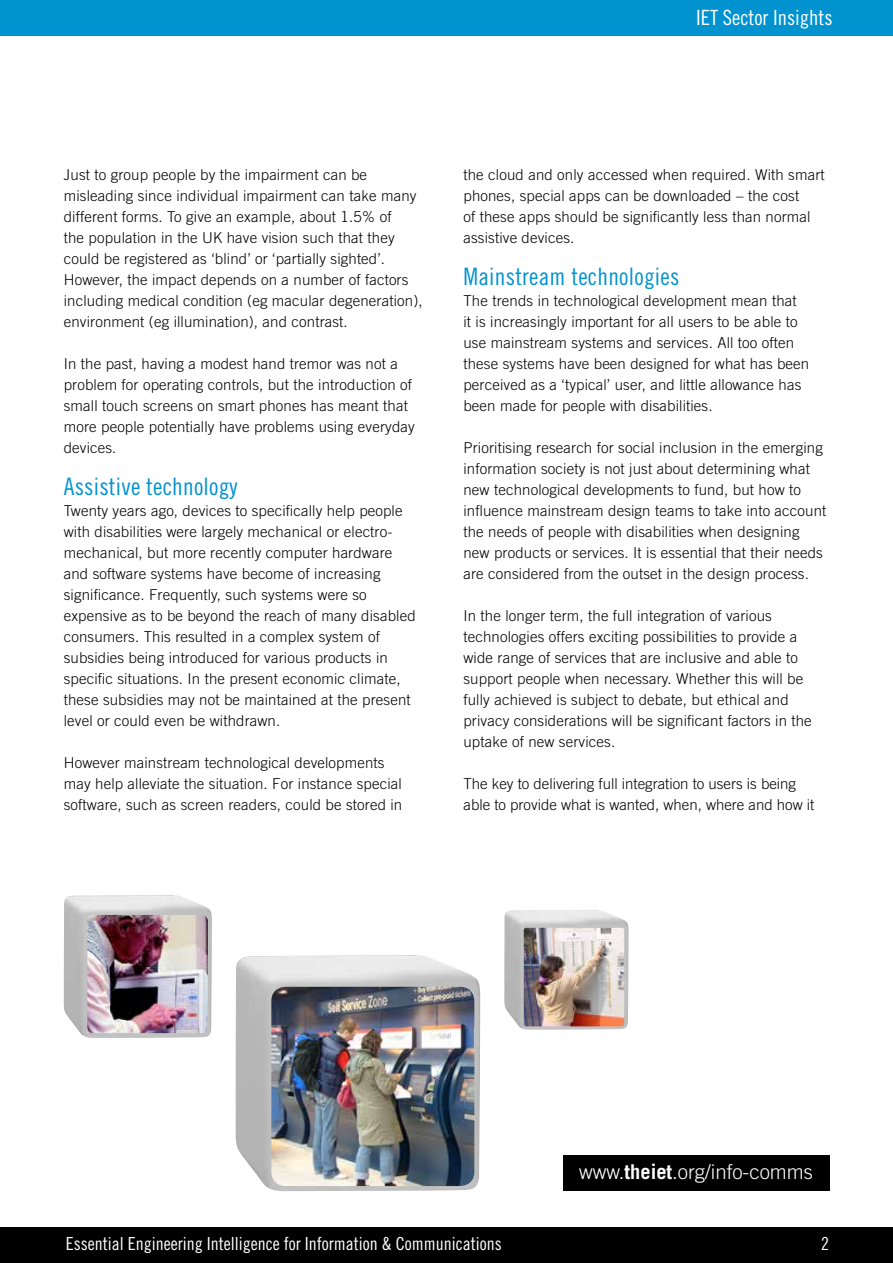
<style>
.page{position:relative;width:893px;height:1263px;background:#fff}
.page>*{position:absolute;margin:0;border:0;box-sizing:border-box;transform-origin:0 0}
.t1{font:24px "Trade Gothic Cond Eighteen";letter-spacing:.01em;color:#0093d0}
.t2{font:21px "Trade Gothic Cond Eighteen";color:#fff}
.t3{font:300 20.4px "Trade Gothic";color:#fff}
.t4{font:18px "Trade Gothic Cond Eighteen";color:#fff}
.t5{font:300 15px/21px "Trade Gothic";letter-spacing:.01em;color:#000}
.s1{font-weight:700}
</style>
<div class="page">
<div style="left:0;top:1227px;width:893px;height:36px;background:#000"></div>
<div style="left:0;top:0;width:893px;height:36px;background:#0093d0"></div>
<img style="left:64px;top:895px;width:148px;height:143px">
<img style="left:236px;top:955px;width:244px;height:236px">
<img style="left:504px;top:910px;width:125px;height:120px">
<img style="left:271px;top:987px;width:203px;height:199px">
<img style="left:87px;top:915px;width:121px;height:118px">
<img style="left:524px;top:928px;width:100px;height:98px">
<div style="left:563px;top:1155px;width:266px;height:36px;background:#000"></div>
<h2 class="t2" style="left:696px;top:5px;width:138px">IET Sector Insights</h2>
<p class="t5" style="left:64px;top:164px;width:360px">Just to group people by the impairment can be misleading since individual impairment can take many different forms. To give an example, about 1.5% of<br>the population in the UK have vision such that they could be registered as ‘blind’ or ‘partially sighted’.<br>However, the impact depends on a number of factors including medical condition (eg macular degeneration), environment (eg illumination), and contrast.</p>
<p class="t5" style="left:64px;top:353px;width:352px">In the past, having a modest hand tremor was not a problem for operating controls, but the introduction of small touch screens on smart phones has meant that more people potentially have problems using everyday devices.</p>
<h1 class="t1" style="left:64px;top:472px;width:175px">Assistive technology</h1>
<p class="t5" style="left:64px;top:500px;width:353px">Twenty years ago, devices to specifically help people with disabilities were largely mechanical or electro&shy;mechanical, but more recently computer hardware and software systems have become of increasing significance. Frequently, such systems were so expensive as to be beyond the reach of many disabled consumers. This resulted in a complex system of subsidies being introduced for various products in specific situations. In the present economic climate, these subsidies may not be maintained at the present level or could even be withdrawn.</p>
<p class="t5" style="left:64px;top:752px;width:340px">However mainstream technological developments may help alleviate the situation. For instance special software, such as screen readers, could be stored in</p>
<p class="t5" style="left:463px;top:164px;width:363px">the cloud and only accessed when required. With smart phones, special apps can be downloaded – the cost<br>of these apps should be significantly less than normal assistive devices.</p>
<h1 class="t1" style="left:463px;top:262px;width:217px">Mainstream technologies</h1>
<p class="t5" style="left:463px;top:290px;width:347px">The trends in technological development mean that<br>it is increasingly important for all users to be able to use mainstream systems and services. All too often these systems have been designed for what has been perceived as a ‘typical’ user, and little allowance has been made for people with disabilities.</p>
<p class="t5" style="left:463px;top:437px;width:364px">Prioritising research for social inclusion in the emerging information society is not just about determining what new technological developments to fund, but how to influence mainstream design teams to take into account the needs of people with disabilities when designing new products or services. It is essential that their needs are considered from the outset in the design process.</p>
<p class="t5" style="left:463px;top:605px;width:350px">In the longer term, the full integration of various technologies offers exciting possibilities to provide a wide range of services that are inclusive and able to support people when necessary. Whether this will be fully achieved is subject to debate, but ethical and privacy considerations will be significant factors in the uptake of new services.</p>
<p class="t5" style="left:463px;top:773px;width:352px">The key to delivering full integration to users is being able to provide what is wanted, when, where and how it</p>
<h3 class="t3" style="left:579px;top:1160px;width:235px">www.<span class="s1">theiet</span>.org/info-comms</h3>
<p class="t4" style="left:66px;top:1233px;width:437px">Essential Engineering Intelligence for Information &amp; Communications</p>
<p class="t4" style="left:821px;top:1233px;width:9px">2</p>
</div>
